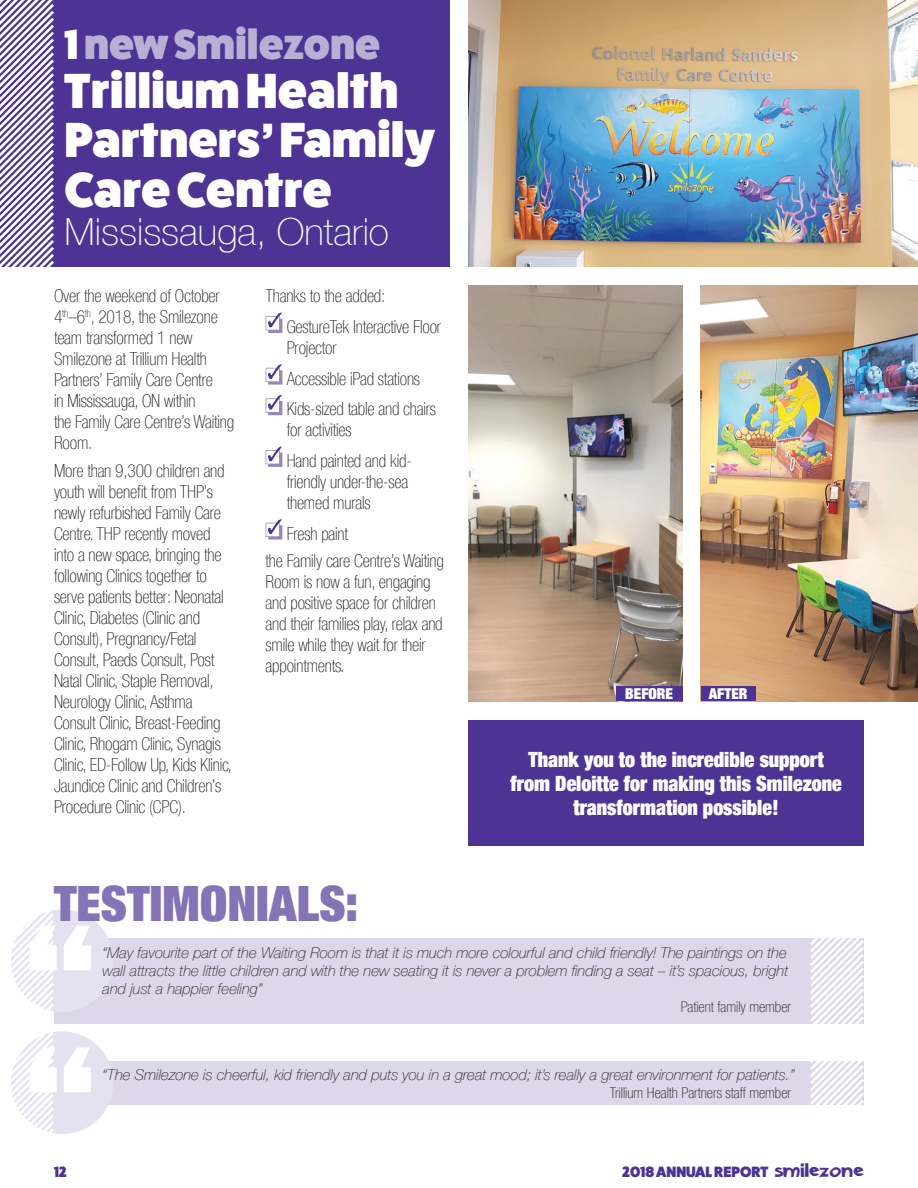
<style>
.page{position:relative;width:918px;height:1188px;background:#fff}
.page>*{position:absolute;margin:0;border:0;box-sizing:border-box;transform-origin:0 0}
.t1{font:49.5px/49.3px "Fat Frank Free";color:#fff}
.t2{font:900 condensed 48.75px "Helvetica Neue LT Com";color:#8574b5}
.t3{font:42.3px "Fat Frank Free";color:#b9afd5}
.t4{font:100 37.35px "Helvetica Neue LT Com";color:#fff}
.t5{font:900 condensed 21px/24px "Helvetica Neue LT Com";color:#fff;text-align:center;scale:.95 1}
.t6{font:19.5px "Aklatanic";color:#4d3394}
.t7{font:100 condensed 18px/21px "Helvetica Neue LT Com";letter-spacing:-.01em;color:#231f20}
.t8{font:italic 100 15px/18px "Helvetica Neue LT Com";color:#231f20;text-align:justify}
.t9{font:100 condensed 15px "Helvetica Neue LT Com";color:#231f20}
.t10{font:15px "Fat Frank Free";color:#4d3394}
.t11{font:900 condensed 15px "Helvetica Neue LT Com";color:#fff}
.s1{color:#fff}
</style>
<div class="page">
<div style="left:54px;top:939px;width:810px;height:85px;background:#dcd7ea"></div>
<div style="left:54px;top:1062px;width:810px;height:43px;background:#dcd7ea"></div>
<svg style="left:807px;top:938px;width:57px;height:167px"></svg>
<div style="left:11px;top:909px;width:103px;height:103px;background:#e4e1f0;border-radius:50%"></div>
<div style="left:0;top:0;width:450px;height:266px;background:#4d3394"></div>
<div style="left:11px;top:1031px;width:103px;height:103px;background:#e4e1f0;border-radius:50%"></div>
<svg style="left:266px;top:313px;width:16px;height:20px"></svg>
<svg style="left:266px;top:364px;width:16px;height:21px"></svg>
<svg style="left:266px;top:395px;width:16px;height:20px"></svg>
<svg style="left:266px;top:447px;width:16px;height:20px"></svg>
<svg style="left:266px;top:519px;width:16px;height:21px"></svg>
<div style="left:468px;top:720px;width:396px;height:126px;background:#4d3394"></div>
<img style="left:468px;top:0;width:450px;height:266px">
<img style="left:468px;top:285px;width:215px;height:417px">
<div style="left:616px;top:686px;width:67px;height:15px;background:#4d3394"></div>
<img style="left:701px;top:285px;width:217px;height:416px">
<div style="left:701px;top:686px;width:54px;height:15px;background:#4d3394"></div>
<svg style="left:11px;top:909px;width:80px;height:225px"></svg>
<svg style="left:0;top:0;width:57px;height:267px"></svg>
<h3 class="t3" style="left:65px;top:26px;width:317px"><span class="s1">1</span> new Smilezone</h3>
<h1 class="t1" style="left:65px;top:69px;width:372px">Trillium Health<br>Partners<sup>’</sup> Family<br>Care Centre</h1>
<h3 class="t4" style="left:65px;top:209px;width:326px">Mississauga, Ontario</h3>
<p class="t7" style="left:54px;top:285px;width:182px">Over the weekend of October<br>4<sup>th</sup>–6<sup>th</sup>, 2018, the Smilezone team transformed 1 new<br>Smilezone at Trillium Health<br>Partners’ Family Care Centre<br>in Mississauga, ON within<br>the Family Care Centre’s Waiting<br>Room.</p>
<p class="t7" style="left:54px;top:460px;width:180px">More than 9,300 children and youth will benefit from THP’s newly refurbished Family Care<br>Centre. THP recently moved into a new space, bringing the following Clinics together to serve patients better: Neonatal<br>Clinic, Diabetes (Clinic and<br>Consult), Pregnancy/Fetal<br>Consult, Paeds Consult, Post<br>Natal Clinic, Staple Removal,<br>Neurology Clinic, Asthma<br>Consult Clinic, Breast-Feeding<br>Clinic, Rhogam Clinic, Synagis<br>Clinic, ED-Follow Up, Kids Klinic,<br>Jaundice Clinic and Children’s<br>Procedure Clinic (CPC).</p>
<p class="t7" style="left:287px;top:281px;width:156px;line-height:30.5px;text-indent:-21px">Thanks to the added:<br>GestureTek Interactive Floor</p>
<p class="t7" style="left:287px;top:332px;width:151px;line-height:30.6px">Projector<br>Accessible iPad stations<br>Kids-sized table and chairs</p>
<p class="t7" style="left:287px;top:415px;width:127px;line-height:30.6px">for activities<br>Hand painted and kid-</p>
<p class="t7" style="left:287px;top:471px;width:123px">friendly under-the-sea themed murals</p>
<p class="t7" style="left:266px;top:519px;width:180px;line-height:27.8px;text-indent:21px">Fresh paint<br>the Family care Centre’s Waiting</p>
<p class="t7" style="left:266px;top:571px;width:179px">Room is now a fun, engaging and positive space for children and their families play, relax and smile while they wait for their appointments.</p>
<h2 class="t2" style="left:54px;top:872px;width:48px">Testim</h2>
<h2 class="t2" style="left:200px;top:872px;width:52px">onials</h2>
<h2 class="t2" style="left:346px;top:872px;width:14px">:</h2>
<p class="t11" style="left:625px;top:684px;width:49px">BEFORE</p>
<p class="t11" style="left:709px;top:684px;width:40px">AFTER</p>
<p class="t5" style="left:511px;top:747px;width:350px">Thank you to the incredible support from Deloitte for making this Smilezone transformation possible!</p>
<p class="t8" style="left:103px;top:943px;width:687px">“May favourite part of the Waiting Room is that it is much more colourful and child friendly! The paintings on the wall attracts the little children and with the new seating it is never a problem finding a seat – it’s spacious, bright and just a happier feeling”</p>
<p class="t9" style="left:681px;top:998px;width:112px">Patient family member</p>
<p class="t8" style="left:103px;top:1065px;width:694px">“The Smilezone is cheerful, kid friendly and puts you in a great mood; it’s really a great environment for patients.”</p>
<p class="t9" style="left:610px;top:1084px;width:183px">Trillium Health Partners staff member</p>
<p class="t10" style="left:54px;top:1166px;width:14px">12</p>
<p class="t10" style="left:622px;top:1166px;width:55px">2018 ANNU</p>
<p class="t10" style="left:695px;top:1166px;width:56px">ALREPORT</p>
<p class="t6" style="left:774px;top:1159px;width:91px">smilezone</p>
</div>
